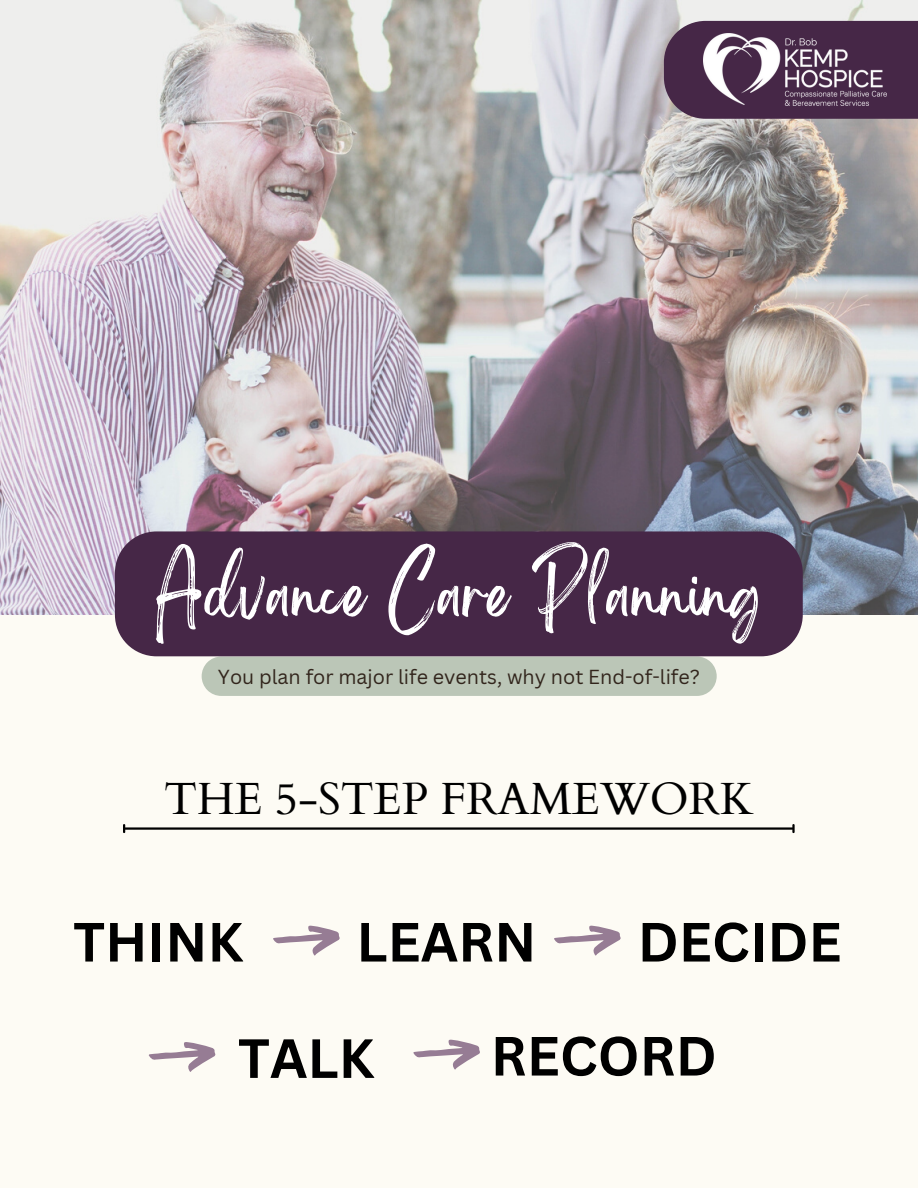
<style>
.page{position:relative;width:918px;height:1188px;background:#fdfbf4}
.page>*{position:absolute;margin:0;border:0;box-sizing:border-box;transform-origin:0 0}
.t1{font:56.85px "Brightwall";color:#fff}
.t2{font:700 54px "Canva Sans";color:#000}
.t3{font:45.15px "Cardo";color:#000}
.t4{font:19.8px "Canva Sans";color:#32251c}
</style>
<div class="page">
<img style="left:0;top:0;width:918px;height:614px">
<div style="left:202px;top:657px;width:515px;height:39px;background:#bbc6b7"></div>
<div style="left:115px;top:531px;width:688px;height:125px;background:#462747"></div>
<hr style="left:125px;top:827px;width:668px;height:3px;background:#000">
<svg style="left:123px;top:824px;width:2px;height:9px"></svg>
<svg style="left:792px;top:824px;width:3px;height:9px"></svg>
<svg style="left:148px;top:1042px;width:68px;height:30px"></svg>
<svg style="left:413px;top:1039px;width:67px;height:31px"></svg>
<svg style="left:273px;top:925px;width:67px;height:31px"></svg>
<svg style="left:554px;top:925px;width:67px;height:31px"></svg>
<svg style="left:664px;top:21px;width:254px;height:98px;background:#4f324f"></svg>
<img style="left:704px;top:34px;width:182px;height:72px">
<h1 class="t1" style="left:157px;top:573px;width:606px">Advance Care Planning</h1>
<p class="t4" style="left:218px;top:662px;width:484px">You plan for major life events, why not End-of-life?</p>
<h3 class="t3" style="left:164px;top:770px;width:591px">THE 5-STEP FRAMEWORK</h3>
<h2 class="t2" style="left:73px;top:904px;width:171px">THINK</h2>
<h2 class="t2" style="left:356px;top:904px;width:182px">LEARN</h2>
<h2 class="t2" style="left:638px;top:904px;width:205px">DECIDE</h2>
<h2 class="t2" style="left:238px;top:1020px;width:138px">TALK</h2>
<h2 class="t2" style="left:491px;top:1018px;width:228px">RECORD</h2>
</div>
